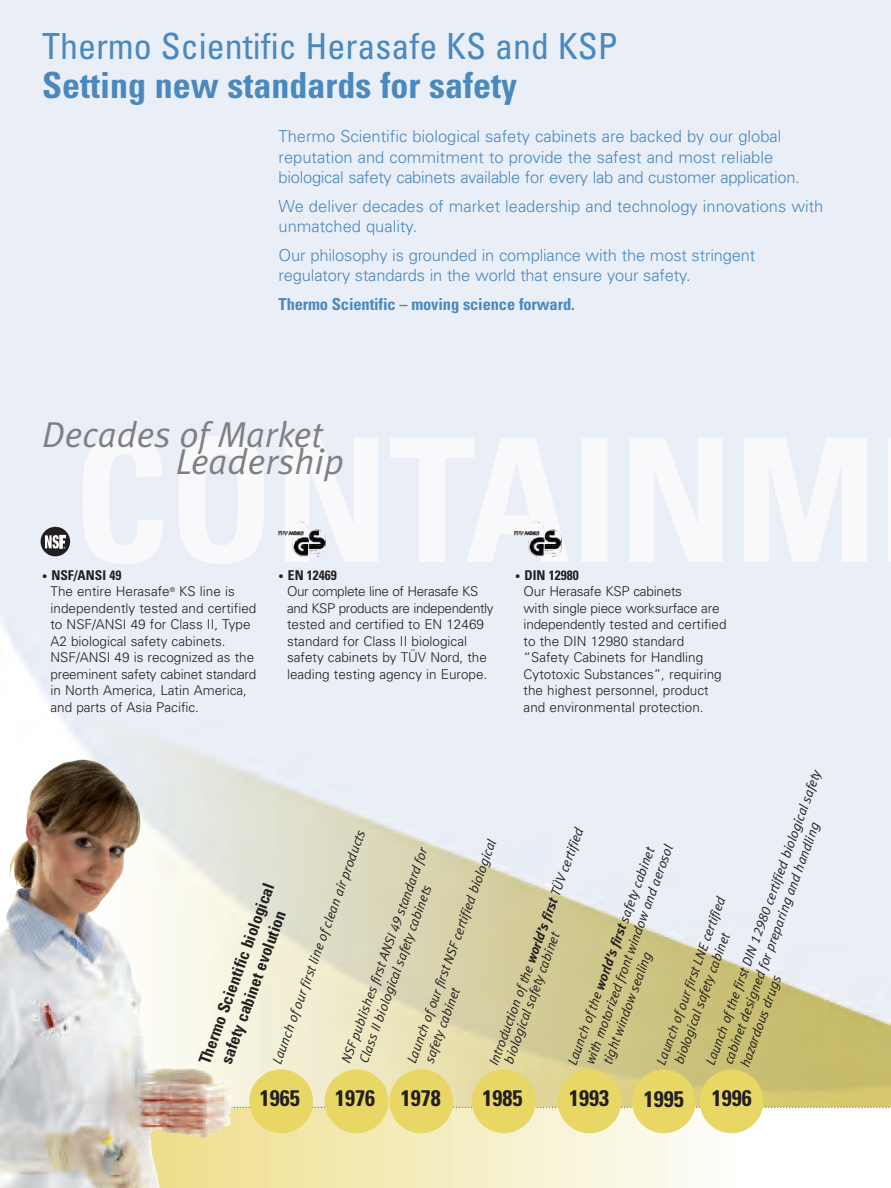
<style>
.page{position:relative;width:891px;height:1188px;background:#fff}
.page>*{position:absolute;margin:0;border:0;box-sizing:border-box;transform-origin:0 0}
.t1{font:condensed 36px "Univers";color:#4a89be}
.t2{font:700 condensed 36px "Univers";color:#4a89be}
.t3{font:italic 36px/27px "Meta Normal LF";color:#808083}
.t4{font:700 condensed 22.5px "Univers";color:#231f20}
.t5{font:300 16.5px/20.2px "Univers";color:#4a89be}
.t6{font:700 condensed 16.5px/20.2px "Univers";color:#231f20}
.t7{font:700 condensed 16.5px "Univers";letter-spacing:-.01em;color:#4a89be}
.t8{font:300 13.5px/16.5px "Univers";color:#231f20}
.t9{font:italic 13.5px/16.5px "Meta Normal LF";color:#231f20}
.s1{font-size:10.5px}
.s2{font-weight:700;font-stretch:condensed}
.s3{font-family:"Meta Bold LF"}
</style>
<div class="page">
<img style="left:0;top:0;width:891px;height:1107px">
<svg style="left:231px;top:1107px;width:509px;height:81px;background:#f6efc9"></svg>
<svg style="left:234px;top:1107px;width:656px;height:1px"></svg>
<img style="left:0;top:760px;width:231px;height:428px">
<img style="left:83px;top:435px;width:808px;height:129px">
<img style="left:278px;top:522px;width:48px;height:35px">
<img style="left:514px;top:522px;width:48px;height:35px">
<div style="left:41px;top:527px;width:29px;height:29px;background:#231f20;border-radius:50%"></div>
<svg style="left:45px;top:535px;width:21px;height:14px"></svg>
<div style="left:632px;top:1069px;width:64px;height:64px;background:#e8d665;border-radius:50%"></div>
<div style="left:558px;top:1069px;width:63px;height:64px;background:#e8d665;border-radius:50%"></div>
<div style="left:472px;top:1069px;width:64px;height:64px;background:#e8d665;border-radius:50%"></div>
<div style="left:389px;top:1069px;width:64px;height:64px;background:#e8d665;border-radius:50%"></div>
<div style="left:325px;top:1069px;width:63px;height:64px;background:#e8d665;border-radius:50%"></div>
<div style="left:249px;top:1069px;width:64px;height:64px;background:#e8d665;border-radius:50%"></div>
<div style="left:700px;top:1069px;width:63px;height:64px;background:#e8d665;border-radius:50%"></div>
<h1 class="t1" style="left:42px;top:33px;width:577px">Thermo Scientific Herasafe KS and KSP</h1>
<h1 class="t2" style="left:42px;top:72px;width:477px">Setting new standards for safety</h1>
<p class="t5" style="left:279px;top:128px;width:523px">Thermo Scientific biological safety cabinets are backed by our global reputation and commitment to provide the safest and most reliable biological safety cabinets available for every lab and customer application.</p>
<p class="t5" style="left:279px;top:197px;width:546px">We deliver decades of market leadership and technology innovations with unmatched quality.</p>
<p class="t5" style="left:279px;top:246px;width:478px">Our philosophy is grounded in compliance with the most stringent regulatory standards in the world that ensure your safety.</p>
<p class="t7" style="left:279px;top:298px;width:298px">Thermo Scientific – moving science forward.</p>
<h1 class="t3" style="left:176px;top:424px;width:170px;text-indent:-134px">Decades of Market<br>Leadership</h1>
<p class="t8" style="left:50px;top:568px;width:207px;text-indent:-8px"><span class="s1">•</span> <span class="s2">NSF/ANSI 49<br></span>The entire Herasafe<sup>®</sup> KS line is independently tested and certified to NSF/ANSI 49 for Class II, Type<br>A2 biological safety cabinets.<br>NSF/ANSI 49 is recognized as the preeminent safety cabinet standard in North America, Latin America, and parts of Asia Pacific.</p>
<p class="t8" style="left:287px;top:568px;width:208px;text-indent:-8px"><span class="s1">•</span> <span class="s2">EN 12469<br></span>Our complete line of Herasafe KS and KSP products are independently tested and certified to EN 12469 standard for Class II biological safety cabinets by TÜV Nord, the leading testing agency in Europe.</p>
<p class="t8" style="left:524px;top:568px;width:204px;text-indent:-8px"><span class="s1">•</span> <span class="s2">DIN 12980<br></span>Our Herasafe KSP cabinets<br>with single piece worksurface are independently tested and certified to the DIN 12980 standard “Safety Cabinets for Handling<br>Cytotoxic Substances”, requiring the highest personnel, product and environmental protection.</p>
<p class="t9" style="left:706px;top:1056px;width:308px;text-indent:-7px;rotate:-70deg">Launch of the first DIN 12980 certified biological safety cabinet designed for preparing and handling hazardous drugs</p>
<p class="t9" style="left:487px;top:1062px;width:253px;rotate:-70deg">Introduction of the <span class="s3">world’s first</span> TÜV certified</p>
<p class="t9" style="left:270px;top:1061px;width:249px;rotate:-70deg">Launch of our first line of clean air products</p>
<p class="t9" style="left:407px;top:1054px;width:232px;text-indent:-7px;rotate:-70deg">Launch of our first NSF certified biological safety cabinet</p>
<p class="t9" style="left:585px;top:1055px;width:227px;text-indent:-7px;rotate:-70deg">with motorized front window and aerosol tight window sealing</p>
<p class="t9" style="left:565px;top:1062px;width:232px;rotate:-70deg">Launch of the <span class="s3">world's first</span> safety cabinet</p>
<p class="t9" style="left:341px;top:1054px;width:223px;text-indent:-7px;rotate:-70deg">NSF publishes first ANSI 49 standard for<br>Class II biological safety cabinets</p>
<p class="t6" style="left:198px;top:1053px;width:185px;text-indent:-8px;rotate:-70deg">Thermo Scientific biological safety cabinet evolution</p>
<p class="t9" style="left:656px;top:1055px;width:172px;text-indent:-7px;rotate:-70deg">Launch of our first LNE certified biological safety cabinet</p>
<p class="t9" style="left:502px;top:1061px;width:140px;rotate:-70deg">biological safety cabinet</p>
<h2 class="t4" style="left:260px;top:1090px;width:41px">1965</h2>
<h2 class="t4" style="left:401px;top:1090px;width:41px">1978</h2>
<h2 class="t4" style="left:335px;top:1090px;width:41px">1976</h2>
<h2 class="t4" style="left:482px;top:1090px;width:41px">1985</h2>
<h2 class="t4" style="left:569px;top:1090px;width:41px">1993</h2>
<h2 class="t4" style="left:644px;top:1090px;width:41px">1995</h2>
<h2 class="t4" style="left:712px;top:1090px;width:41px">1996</h2>
</div>
